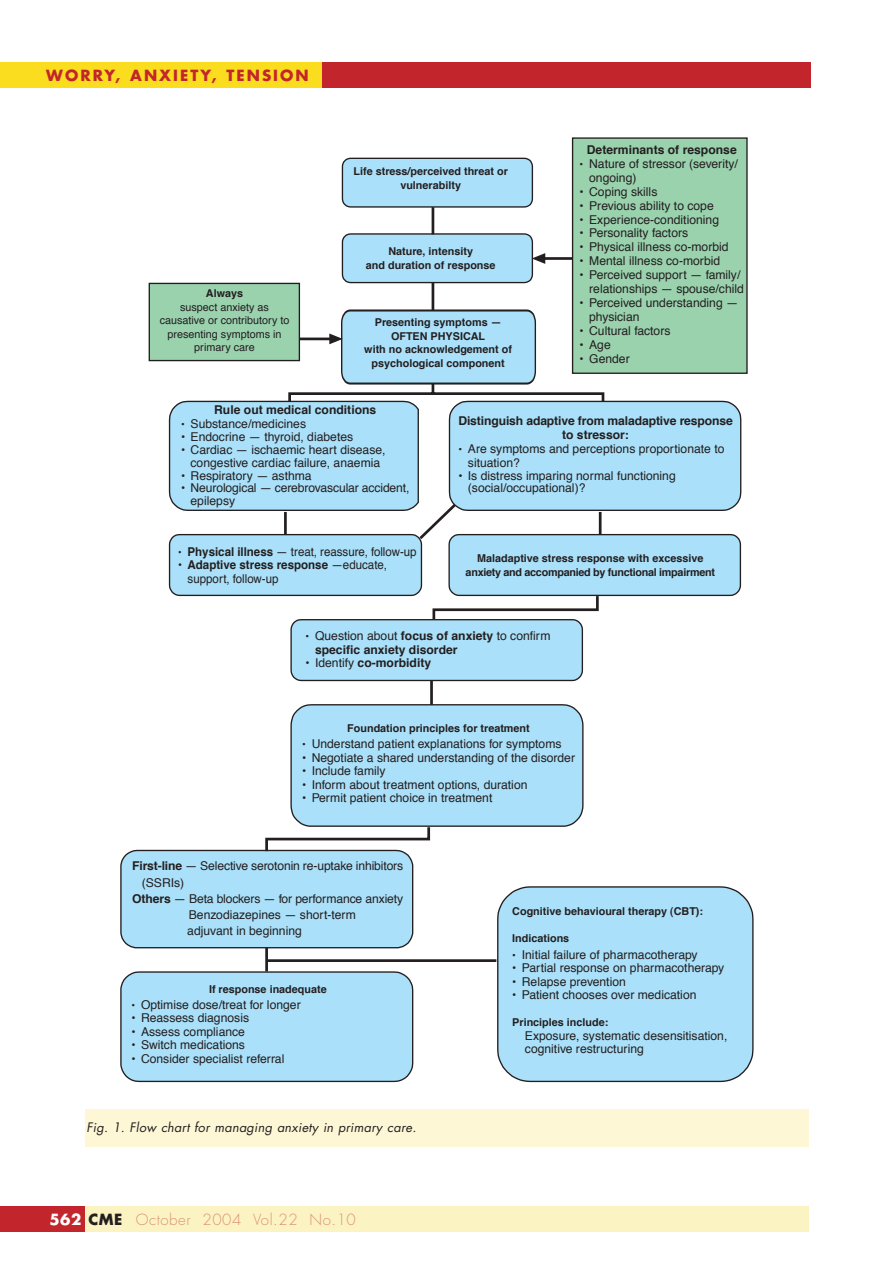
<style>
.page{position:relative;width:893px;height:1262px;background:#fff}
.page>*{position:absolute;margin:0;border:0;box-sizing:border-box;transform-origin:0 0}
.t1{font:300 15px "Futura";letter-spacing:.035em;color:#db9079}
.t2{font:700 15px "Futura";letter-spacing:.135em;color:#c2262c}
.t3{font:italic 12.75px "Futura";letter-spacing:.02em;color:#231f20}
.t4{font:12.15px/14px "Helvetica";color:#231f20}
.t5{font:700 12.15px/14px "Helvetica";color:#231f20;text-align:center}
.t6{font:12.15px/13.5px "Helvetica";color:#231f20;scale:.95 1}
.t7{font:700 10.8px/13.5px "Helvetica";color:#231f20;text-align:center}
.t8{font:700 10.8px/13.5px "Helvetica";letter-spacing:-.025em;color:#231f20;text-align:center}
.t9{font:10.8px/13.5px "Helvetica";color:#231f20;text-align:center}
.s1{font-size:10.8px}
.s2{font-weight:700}
.s3{font-weight:400;font-size:10.8px}
.s4{font-weight:400}
.s5{font-weight:700;color:#fff}
.s6{font-weight:700;color:#231f20}
</style>
<div class="page">
<div style="left:0;top:1206px;width:808px;height:26px;background:#fcf3c2"></div>
<div style="left:0;top:1206px;width:85px;height:26px;background:#c2262c"></div>
<div style="left:0;top:62px;width:810px;height:26px;background:#c2262c"></div>
<div style="left:0;top:62px;width:322px;height:26px;background:#fadd1f"></div>
<div style="left:497px;top:886px;width:257px;height:196px;background:#aae0f9"></div>
<div style="left:120px;top:971px;width:294px;height:111px;background:#aae0f9"></div>
<svg style="left:341px;top:157px;width:192px;height:47px;background:#a7d9f1"></svg>
<div style="left:572px;top:137px;width:175px;height:237px;background:#9ad2ae;border:1px solid #231f20"></div>
<div style="left:149px;top:283px;width:151px;height:78px;background:#9ad2ae;border:1px solid #231f20"></div>
<svg style="left:120px;top:849px;width:144px;height:100px;background:#a7d9f0"></svg>
<svg style="left:264px;top:204px;width:341px;height:770px"></svg>
<svg style="left:341px;top:232px;width:204px;height:52px;background:#aad7ec"></svg>
<hr style="left:299px;top:337px;width:31px;height:3px;background:#231f20">
<svg style="left:329px;top:308px;width:207px;height:77px;background:#a8d5eb"></svg>
<svg style="left:168px;top:400px;width:574px;height:197px"></svg>
<div style="left:85px;top:1109px;width:723px;height:38px;background:#fdf7d6"></div>
<p class="t2" style="left:46px;top:68px;width:264px">WORRY, ANXIETY, TENSION</p>
<p class="t7" style="left:206px;top:287px;width:39px">Always</p>
<p class="t9" style="left:160px;top:301px;width:131px">suspect anxiety as causative or contributory to presenting symptoms in primary care</p>
<p class="t7" style="left:353px;top:165px;width:156px">Life stress/perceived threat or vulnerabilty</p>
<p class="t7" style="left:366px;top:245px;width:131px">Nature, intensity<br>and duration of response</p>
<p class="t7" style="left:364px;top:316px;width:149px">Presenting symptoms —<br>OFTEN PHYSICAL<br>with no acknowledgement of psychological component</p>
<p class="t5" style="left:586px;top:144px;width:151px">Determinants of response</p>
<p class="t4" style="left:589px;top:158px;width:150px;text-indent:-10px"><span class="s1">•</span> Nature of stressor (severity/ ongoing)</p>
<p class="t4" style="left:579px;top:185px;width:79px">• Coping skills</p>
<p class="t4" style="left:579px;top:199px;width:136px">• Previous ability to cope</p>
<p class="t4" style="left:579px;top:213px;width:141px">• Experience-conditioning</p>
<p class="t4" style="left:579px;top:227px;width:110px">• Personality factors</p>
<p class="t4" style="left:579px;top:241px;width:150px">• Physical illness co-morbid</p>
<p class="t4" style="left:579px;top:255px;width:142px">• Mental illness co-morbid</p>
<p class="t4" style="left:579px;top:269px;width:166px;text-align:right">• Perceived support — family/ relationships — spouse/child</p>
<p class="t4" style="left:589px;top:297px;width:151px;text-indent:-10px">• Perceived understanding — physician</p>
<p class="t4" style="left:579px;top:324px;width:92px">• Cultural factors</p>
<p class="t4" style="left:579px;top:338px;width:33px">• Age</p>
<p class="t4" style="left:579px;top:352px;width:52px">• Gender</p>
<p class="t5" style="left:214px;top:404px;width:164px">Rule out medical conditions</p>
<p class="t4" style="left:181px;top:418px;width:127px"><span class="s1">•</span> Substance/medicines</p>
<p class="t4" style="left:181px;top:431px;width:174px">• Endocrine — thyroid, diabetes</p>
<p class="t4" style="left:181px;top:444px;width:206px;line-height:12.8px;text-align:center">• Cardiac — ischaemic heart disease, congestive cardiac failure, anaemia</p>
<p class="t4" style="left:181px;top:469px;width:132px">• Respiratory — asthma</p>
<p class="t4" style="left:190px;top:482px;width:220px;line-height:12.9px;text-indent:-10px">• Neurological — cerebrovascular accident, epilepsy</p>
<p class="t6" style="left:178px;top:545px;width:253px"><span class="s1">•</span> <span class="s2">Physical illness</span> — treat, reassure, follow-up</p>
<p class="t6" style="left:187px;top:559px;width:211px;text-indent:-10px">• <span class="s2">Adaptive stress response</span> —educate, support, follow-up</p>
<p class="t5" style="left:458px;top:415px;width:276px">Distinguish adaptive from maladaptive response to stressor:</p>
<p class="t4" style="left:468px;top:442px;width:258px;text-indent:-10px"><span class="s1">•</span> Are symptoms and perceptions proportionate to situation?</p>
<p class="t4" style="left:468px;top:470px;width:209px;line-height:12.9px;text-indent:-10px">• Is distress imparing normal functioning (social/occupational)?</p>
<p class="t8" style="left:465px;top:552px;width:251px">Maladaptive stress response with excessive anxiety and accompanied by functional impairment</p>
<p class="t5" style="left:315px;top:630px;width:237px;line-height:13.5px;text-align:left;text-indent:-10px"><span class="s3">•</span> <span class="s4">Question about</span> focus of anxiety <span class="s4">to confirm </span>specific anxiety disorder</p>
<p class="t5" style="left:305px;top:657px;width:127px"><span class="s4">• Identify</span> co-morbidity</p>
<p class="t7" style="left:347px;top:722px;width:184px">Foundation principles for treatment</p>
<p class="t4" style="left:302px;top:737px;width:261px"><span class="s1">•</span> Understand patient explanations for symptoms</p>
<p class="t4" style="left:302px;top:751px;width:274px">• Negotiate a shared understanding of the disorder</p>
<p class="t4" style="left:302px;top:764px;width:85px">• Include family</p>
<p class="t4" style="left:302px;top:778px;width:227px">• Inform about treatment options, duration</p>
<p class="t4" style="left:302px;top:791px;width:192px">• Permit patient choice in treatment</p>
<p class="t4" style="left:132px;top:860px;width:272px"><span class="s2">First-line</span> — Selective serotonin re-uptake inhibitors</p>
<p class="t4" style="left:142px;top:876px;width:44px">(SSRIs)</p>
<p class="t4" style="left:132px;top:892px;width:272px"><span class="s2">Others</span> — Beta blockers — for performance anxiety</p>
<p class="t4" style="left:189px;top:908px;width:169px">Benzodiazepines — short-term</p>
<p class="t4" style="left:187px;top:925px;width:116px">adjuvant in beginning</p>
<p class="t7" style="left:209px;top:983px;width:119px">If response inadequate</p>
<p class="t4" style="left:131px;top:998px;width:171px"><span class="s1">•</span> Optimise dose/treat for longer</p>
<p class="t4" style="left:131px;top:1012px;width:119px">• Reassess diagnosis</p>
<p class="t4" style="left:131px;top:1025px;width:115px">• Assess compliance</p>
<p class="t4" style="left:131px;top:1039px;width:115px">• Switch medications</p>
<p class="t4" style="left:131px;top:1052px;width:154px">• Consider specialist referral</p>
<p class="t3" style="left:87px;top:1121px;width:331px">Fig. 1. Flow chart for managing anxiety in primary care.</p>
<p class="t1" style="left:49px;top:1212px;width:308px"><span class="s5">562</span> <span class="s6">CME</span> October 2004 Vol.22 No.10</p>
<p class="t7" style="left:512px;top:905px;width:192px">Cognitive behavioural therapy (CBT):</p>
<p class="t7" style="left:512px;top:932px;width:59px">Indications</p>
<p class="t4" style="left:512px;top:948px;width:187px"><span class="s1">•</span> Initial failure of pharmacotherapy</p>
<p class="t4" style="left:512px;top:962px;width:213px">• Partial response on pharmacotherapy</p>
<p class="t4" style="left:512px;top:975px;width:115px">• Relapse prevention</p>
<p class="t4" style="left:512px;top:989px;width:186px">• Patient chooses over medication</p>
<p class="t7" style="left:512px;top:1016px;width:98px">Principles include:</p>
<p class="t4" style="left:525px;top:1029px;width:204px;line-height:13.5px">Exposure, systematic desensitisation, cognitive restructuring</p>
</div>
